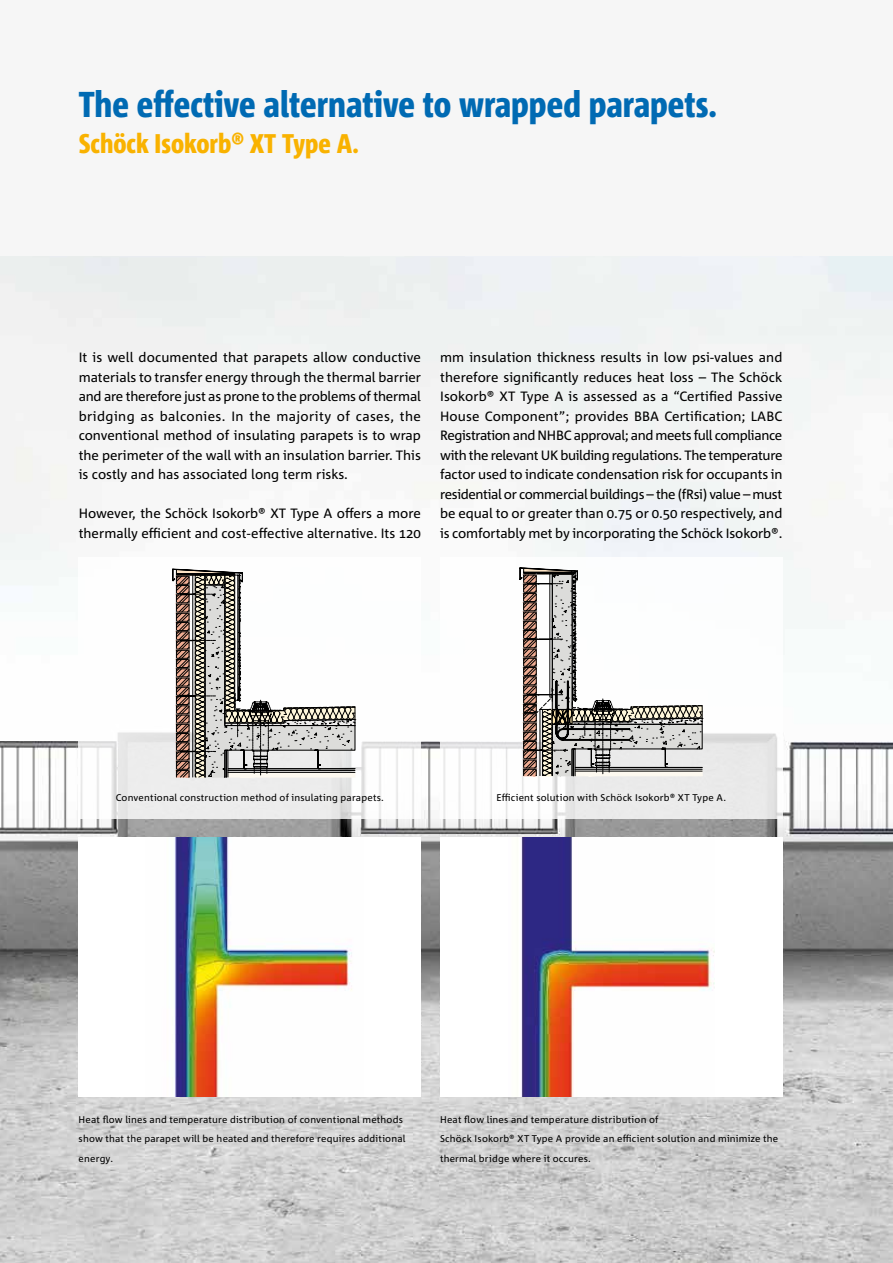
<style>
.page{position:relative;width:893px;height:1263px;background:#fff}
.page>*{position:absolute;margin:0;border:0;box-sizing:border-box;transform-origin:0 0}
.t1{font:800 36px "Corpid E1 s Cd";color:#006ab3}
.t2{font:800 27px "Corpid E1 s Cd";color:#f9b200}
.t3{font:13.5px/19.5px "Corpid E1 s";color:#000;text-align:justify}
.t4{font:9.75px/19.5px "Corpid E1 s";letter-spacing:.02em;color:#000}
</style>
<div class="page">
<img style="left:0;top:256px;width:893px;height:1007px">
<div style="left:79px;top:837px;width:342px;height:259px;background:#fff"></div>
<img style="left:174px;top:837px;width:178px;height:259px">
<div style="left:440px;top:837px;width:342px;height:259px;background:#fff"></div>
<img style="left:521px;top:837px;width:194px;height:259px">
<div style="left:0;top:0;width:893px;height:255px;background:#f6f6f6"></div>
<svg style="left:79px;top:557px;width:342px;height:262px"></svg>
<svg style="left:440px;top:557px;width:342px;height:262px"></svg>
<svg style="left:173px;top:569px;width:183px;height:209px"></svg>
<svg style="left:520px;top:567px;width:183px;height:209px"></svg>
<h1 class="t1" style="left:79px;top:82px;width:640px">The effective alternative to wrapped parapets.</h1>
<h2 class="t2" style="left:79px;top:127px;width:282px">Schöck Isokorb® XT Type A.</h2>
<p class="t3" style="left:79px;top:347px;width:344px">It is well documented that parapets allow conductive materials to transfer energy through the thermal barrier and are therefore just as prone to the problems of thermal bridging as balconies. In the majority of cases, the conventional method of insulating parapets is to wrap the perimeter of the wall with an insulation barrier. This is costly and has associated long term risks.</p>
<p class="t3" style="left:79px;top:503px;width:344px">However, the Schöck Isokorb® XT Type A offers a more thermally efficient and cost-effective alternative. Its 120</p>
<p class="t3" style="left:440px;top:347px;width:344px">mm insulation thickness results in low psi-values and therefore significantly reduces heat loss – The Schöck Isokorb® XT Type A is assessed as a “Certified Passive House Component”; provides BBA Certification; LABC Registration and NHBC approval; and meets full compliance with the relevant UK building regulations. The temperature factor used to indicate condensation risk for occupants in residential or commercial buildings – the (fRsi) value – must be equal to or greater than 0.75 or 0.50 respectively, and is comfortably met by incorporating the Schöck Isokorb®.</p>
<p class="t4" style="left:116px;top:788px;width:270px">Conventional construction method of insulating parapets.</p>
<p class="t4" style="left:496px;top:788px;width:231px">Efficient solution with Schöck Isokorb® XT Type A.</p>
<p class="t4" style="left:79px;top:1109px;width:328px">Heat flow lines and temperature distribution of conventional methods show that the parapet will be heated and therefore requires additional energy.</p>
<p class="t4" style="left:440px;top:1109px;width:340px">Heat flow lines and temperature distribution of<br>Schöck Isokorb® XT Type A provide an efficient solution and minimize the thermal bridge where it occures.</p>
</div>
